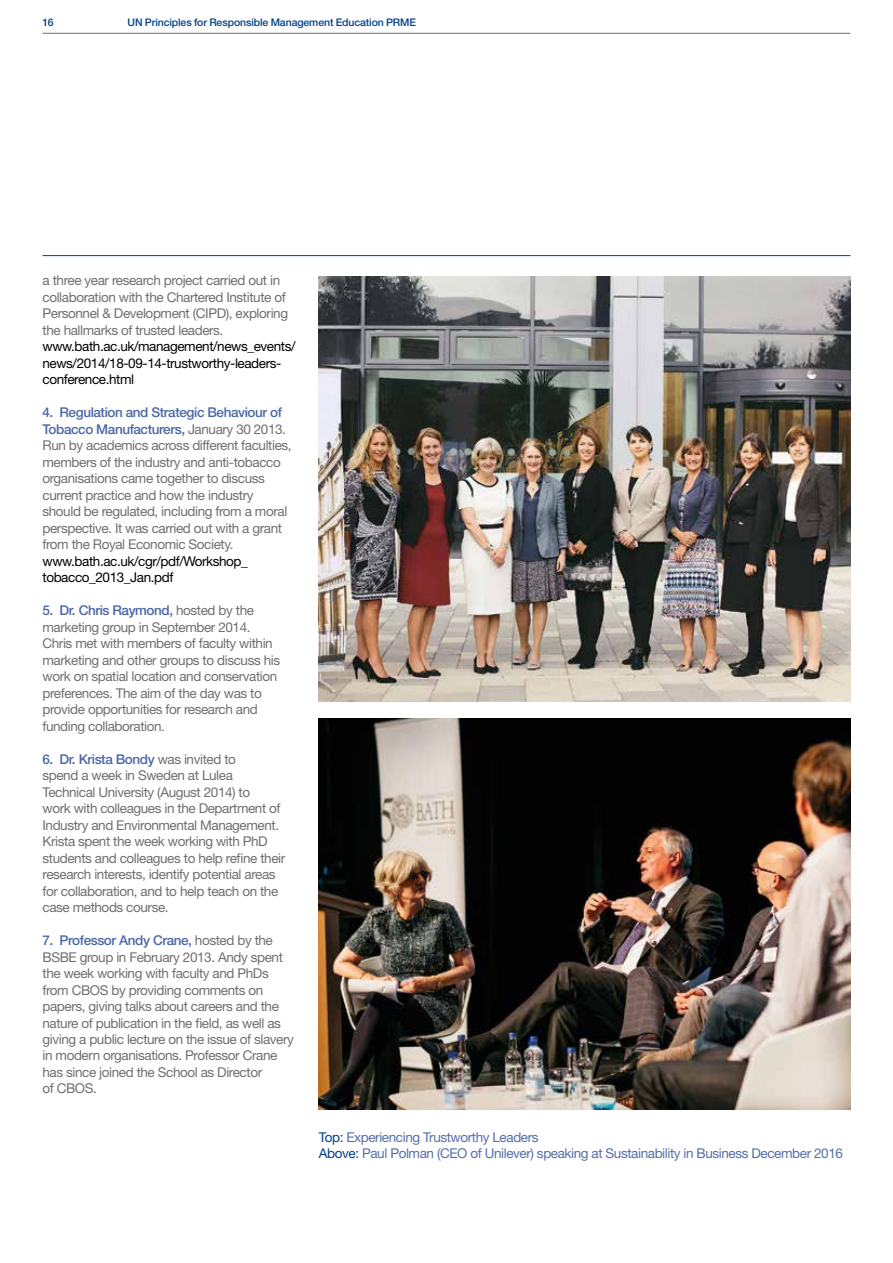
<style>
.page{position:relative;width:893px;height:1263px;background:#fff}
.page>*{position:absolute;margin:0;border:0;box-sizing:border-box;transform-origin:0 0}
.t1{font:13.5px/16.5px "Helvetica Neue LT Std";letter-spacing:-.03em;color:#706f6f}
.t2{font:13.5px/16.5px "Helvetica Neue LT Std";letter-spacing:-.03em;color:#000}
.t3{font:13.5px/16.5px "Helvetica Neue LT Std";letter-spacing:-.03em;color:#556eaa}
.t4{font:500 10.5px "Helvetica Neue LT Std";letter-spacing:-.01em;color:#004289}
.s1{font-weight:500;color:#4c67a7}
.s2{color:#004289}
</style>
<div class="page">
<hr style="left:43px;top:33px;width:807px;height:1px;background:#706f6f">
<img style="left:319px;top:276px;width:531px;height:426px">
<img style="left:319px;top:719px;width:531px;height:391px">
<hr style="left:43px;top:255px;width:807px;height:1px;background:#004289">
<p class="t4" style="left:43px;top:16px;width:13px">16</p>
<p class="t4" style="left:128px;top:16px;width:290px">UN Principles for Responsible Management Education PRME</p>
<p class="t1" style="left:43px;top:272px;width:247px">a three year research project carried out in collaboration with the Chartered Institute of Personnel &amp; Development (CIPD), exploring the hallmarks of trusted leaders.</p>
<p class="t2" style="left:43px;top:338px;width:255px">www.bath.ac.uk/management/news_events/ news/2014/18-09-14-trustworthy-leaders&shy;conference.html</p>
<p class="t1" style="left:43px;top:404px;width:251px"><span class="s1">4. Regulation and Strategic Behaviour of Tobacco Manufacturers,</span> January 30 2013.<br>Run by academics across different faculties, members of the industry and anti-tobacco organisations came together to discuss current practice and how the industry should be regulated, including from a moral perspective. It was carried out with a grant from the Royal Economic Society.</p>
<p class="t2" style="left:43px;top:552px;width:207px">www.bath.ac.uk/cgr/pdf/Workshop_ tobacco_2013_Jan.pdf</p>
<p class="t1" style="left:43px;top:602px;width:239px"><span class="s1">5. Dr. Chris Raymond,</span> hosted by the marketing group in September 2014.<br>Chris met with members of faculty within marketing and other groups to discuss his work on spatial location and conservation preferences. The aim of the day was to provide opportunities for research and funding collaboration.</p>
<p class="t1" style="left:43px;top:750px;width:244px"><span class="s1">6. Dr. Krista Bondy</span> was invited to<br>spend a week in Sweden at Lulea Technical University (August 2014) to<br>work with colleagues in the Department of Industry and Environmental Management.<br>Krista spent the week working with PhD students and colleagues to help refine their research interests, identify potential areas for collaboration, and to help teach on the case methods course.</p>
<p class="t1" style="left:43px;top:932px;width:253px"><span class="s1">7. Professor Andy Crane,</span> hosted by the BSBE group in February 2013. Andy spent the week working with faculty and PhDs from CBOS by providing comments on papers, giving talks about careers and the nature of publication in the field, as well as giving a public lecture on the issue of slavery in modern organisations. Professor Crane has since joined the School as Director<br>of CBOS.</p>
<p class="t3" style="left:319px;top:1128px;width:525px"><span class="s2">Top:</span> Experiencing Trustworthy Leaders<br><span class="s2">Above:</span> Paul Polman (CEO of Unilever) speaking at Sustainability in Business December 2016</p>
</div>
